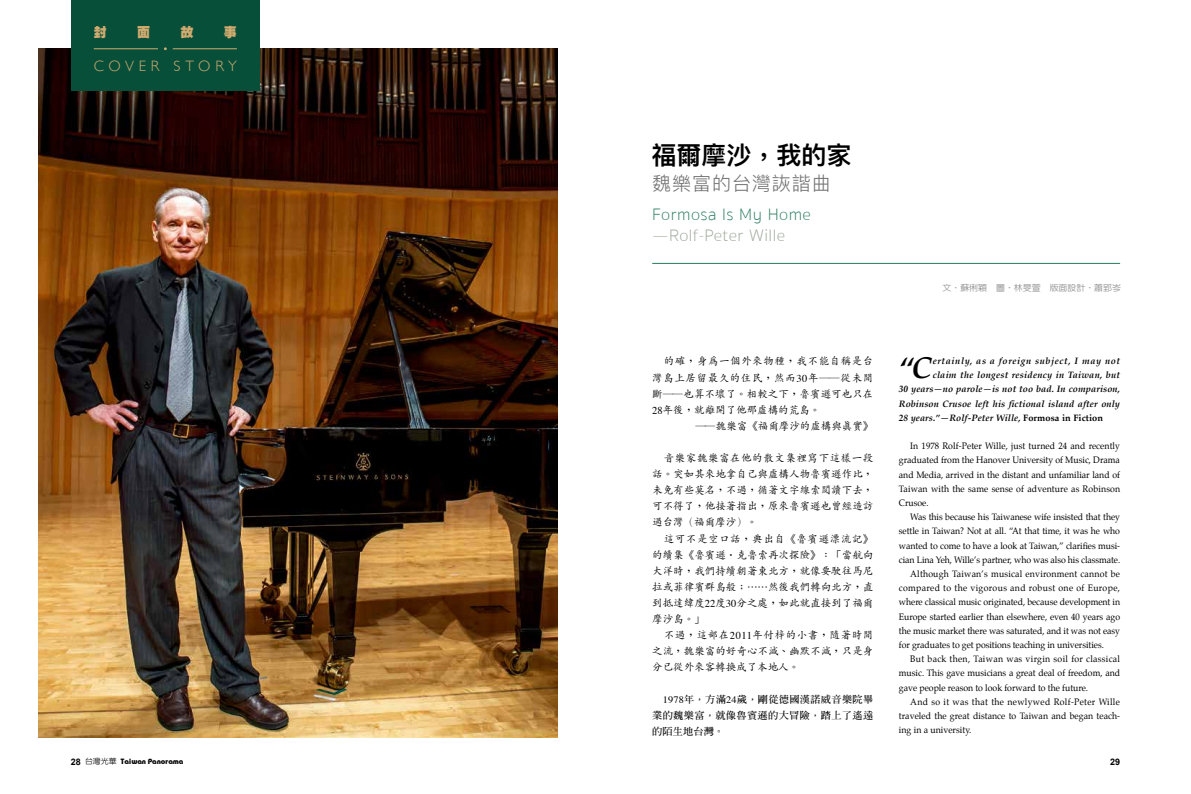
<style>
.page{position:relative;width:1191px;height:794px;background:#fff}
.page>*{position:absolute;margin:0;border:0;box-sizing:border-box;transform-origin:0 0}
.t1{font:italic 700 30px "Palatino";color:#000}
.t2{font:600 25px "Ping Fang TC";color:#000}
.t3{font:300 19px "Ping Fang TC";letter-spacing:.05em;color:#727171}
.t4{font:100 17px "Sukhumvit Set";letter-spacing:.025em;color:#9ba597}
.t5{font:100 17px "Sukhumvit Set";letter-spacing:.025em;color:#297c5e}
.t6{font:300 15px "Gill Sans";letter-spacing:.305em;color:#cfab6f}
.t7{font:900 13px "AR Hei B5";color:#cfab6f}
.t8{font:500 10.5px/16.1px "AR Kai B5";letter-spacing:.005em;color:#000;text-align:justify}
.t9{font:500 10.5px "AR Kai B5";letter-spacing:.055em;color:#000}
.t10{font:700 9.8px/16.1px "AR Ming B5";letter-spacing:.02em;color:#000;text-align:justify;scale:1.05 1}
.t11{font:9.2px/14.2px "Palatino";letter-spacing:-.005em;color:#000;text-align:justify;scale:.95 1}
.t12{font:italic 700 9.2px "Palatino";letter-spacing:.01em;color:#000}
.t13{font:9.2px "Palatino";letter-spacing:.035em;color:#000;scale:.95 1}
.t14{font:9.2px "Palatino";letter-spacing:.025em;color:#000;scale:.95 1}
.t15{font:9.2px "Palatino";letter-spacing:.04em;color:#000;scale:.95 1}
.t16{font:italic 700 9.2px "Palatino";letter-spacing:.07em;color:#000}
.t17{font:700 9px "Arial";color:#000}
.t18{font:500 8.5px "AR New Hei B5";color:#898989;scale:1.05 1}
.t19{font:700 7px "Bauhaus";letter-spacing:-.02em;color:#000}
.s1{font-family:"Times";font-weight:400}
.s2{font-style:normal}
.s3{font-family:"Arial";font-size:9px}
.s4{font-family:"AR New Hei B5";font-weight:500;font-size:7.5px}
</style>
<div class="page">
<img style="left:38px;top:49px;width:519px;height:688px">
<div style="left:71px;top:0;width:189px;height:91px;background:#084f3a"></div>
<hr style="left:94px;top:49px;width:64px;height:1px;background:#cfab6f">
<hr style="left:173px;top:49px;width:64px;height:1px;background:#cfab6f">
<hr style="left:652px;top:263px;width:468px;height:1px;background:#297c5e">
<h3 class="t7" style="left:94px;top:26px;width:14px">封</h3>
<h3 class="t7" style="left:137px;top:26px;width:14px">面</h3>
<h3 class="t7" style="left:181px;top:26px;width:14px">故</h3>
<h3 class="t7" style="left:224px;top:26px;width:14px">事</h3>
<h3 class="t6" style="left:94px;top:58px;width:145px">COVER STORY</h3>
<h2 class="t2" style="left:651px;top:139px;width:201px">福爾摩沙，我的家</h2>
<h3 class="t3" style="left:652px;top:171px;width:180px">魏樂富的台灣詼諧曲</h3>
<h3 class="t5" style="left:652px;top:202px;width:160px">Formosa Is My Home</h3>
<h3 class="t4" style="left:652px;top:224px;width:134px">—Rolf-Peter Wille</h3>
<p class="t18" style="left:942px;top:283px;width:171px">文•蘇俐穎　圖•林旻萱　版面設計•蕭郢岑</p>
<p class="t9" style="left:664px;top:356px;width:211px">的確，身為一個外來物種，我不能自稱是台</p>
<p class="t9" style="left:652px;top:372px;width:223px">灣島上居留最久的住民，然而<span class="s1">30</span>年──從未間</p>
<p class="t8" style="left:652px;top:385px;width:223px">斷──也算不壞了。相較之下，魯賓遜可也只在</p>
<p class="t8" style="left:652px;top:402px;width:169px"><span class="s1">28</span>年後，就離開了他那虛構的荒島。</p>
<p class="t8" style="left:695px;top:418px;width:179px">──魏樂富《福爾摩沙的虛構與真實》</p>
<p class="t8" style="left:652px;top:450px;width:223px;text-indent:12px">音樂家魏樂富在他的散文集裡寫下這樣一段話。突如其來地拿自己與虛構人物魯賓遜作比，未免有些莫名，不過，循著文字線索閱讀下去，可不得了，他接著指出，原來魯賓遜也曾經造訪過台灣（福爾摩沙）。</p>
<p class="t8" style="left:652px;top:530px;width:223px;text-indent:12px">這可不是空口話，典出自《魯賓遜漂流記》的續集《魯賓遜‧克魯索再次探險》：「當航向大洋時，我們持續朝著東北方，就像要駛往馬尼拉或菲律賓群島般；⋯⋯然後我們轉向北方，直到抵達緯度<span class="s1">22</span>度<span class="s1">30</span>分之處，如此就直接到了福爾摩沙島。」</p>
<p class="t8" style="left:652px;top:627px;width:223px;text-indent:12px">不過，這部在<span class="s1">2011</span>年付梓的小書，隨著時間之流，魏樂富的好奇心不減、幽默不減，只是身分已從外來客轉換成了本地人。</p>
<p class="t10" style="left:652px;top:691px;width:212px;text-indent:10px"><span class="s1">1978</span>年，方滿<span class="s1">24</span>歲，剛從德國漢諾威音樂院畢業的魏樂富，就像魯賓遜的大冒險，踏上了遙遠的陌生地台灣。</p>
<h1 class="t1" style="left:899px;top:343px;width:35px">“C</h1>
<p class="t16" style="left:932px;top:353px;width:189px">ertainly, as a foreign subject, I may not</p>
<p class="t12" style="left:932px;top:367px;width:189px">claim the longest residency in Taiwan, but</p>
<p class="t12" style="left:899px;top:381px;width:223px">30 years—no parole—is not too bad. In comparison,</p>
<p class="t12" style="left:899px;top:396px;width:223px">Robinson Crusoe left his fictional island after only</p>
<p class="t12" style="left:899px;top:410px;width:206px">28 years.”—Rolf-Peter Wille, <span class="s2">Formosa in Fiction</span></p>
<p class="t11" style="left:899px;top:439px;width:234px;text-indent:11px">In 1978 Rolf-Peter Wille, just turned 24 and recently graduated from the Hanover University of Music, Drama and Media, arrived in the distant and unfamiliar land of Taiwan with the same sense of adventure as Robinson Crusoe.</p>
<p class="t11" style="left:910px;top:510px;width:222px">Was this because his Taiwanese wife insisted that they</p>
<p class="t11" style="left:899px;top:524px;width:234px">settle in Taiwan? Not at all. “At that time, it was he who</p>
<p class="t11" style="left:899px;top:538px;width:234px">wanted to come to have a look at Taiwan,” clarifies musi-</p>
<p class="t11" style="left:899px;top:552px;width:234px">cian Lina Yeh, Wille’s partner, who was also his classmate.</p>
<p class="t14" style="left:910px;top:566px;width:222px">Although Taiwan’s musical environment cannot be</p>
<p class="t15" style="left:899px;top:580px;width:234px">compared to the vigorous and robust one of Europe,</p>
<p class="t11" style="left:899px;top:595px;width:234px">where classical music originated, because development in</p>
<p class="t11" style="left:899px;top:609px;width:234px">Europe started earlier than elsewhere, even 40 years ago</p>
<p class="t11" style="left:899px;top:623px;width:234px">the music market there was saturated, and it was not easy</p>
<p class="t11" style="left:899px;top:638px;width:217px">for graduates to get positions teaching in universities.</p>
<p class="t13" style="left:910px;top:651px;width:222px">But back then, Taiwan was virgin soil for classical</p>
<p class="t11" style="left:899px;top:666px;width:234px">music. This gave musicians a great deal of freedom, and</p>
<p class="t11" style="left:899px;top:680px;width:201px">gave people reason to look forward to the future.</p>
<p class="t13" style="left:910px;top:694px;width:222px">And so it was that the newlywed Rolf-Peter Wille</p>
<p class="t11" style="left:899px;top:708px;width:234px">traveled the great distance to Taiwan and began teach-</p>
<p class="t11" style="left:899px;top:723px;width:78px">ing in a university.</p>
<p class="t19" style="left:71px;top:757px;width:114px"><span class="s3">28</span> <span class="s4">台灣光華</span> Taiwan Panorama</p>
<p class="t17" style="left:1110px;top:755px;width:12px">29</p>
</div>
